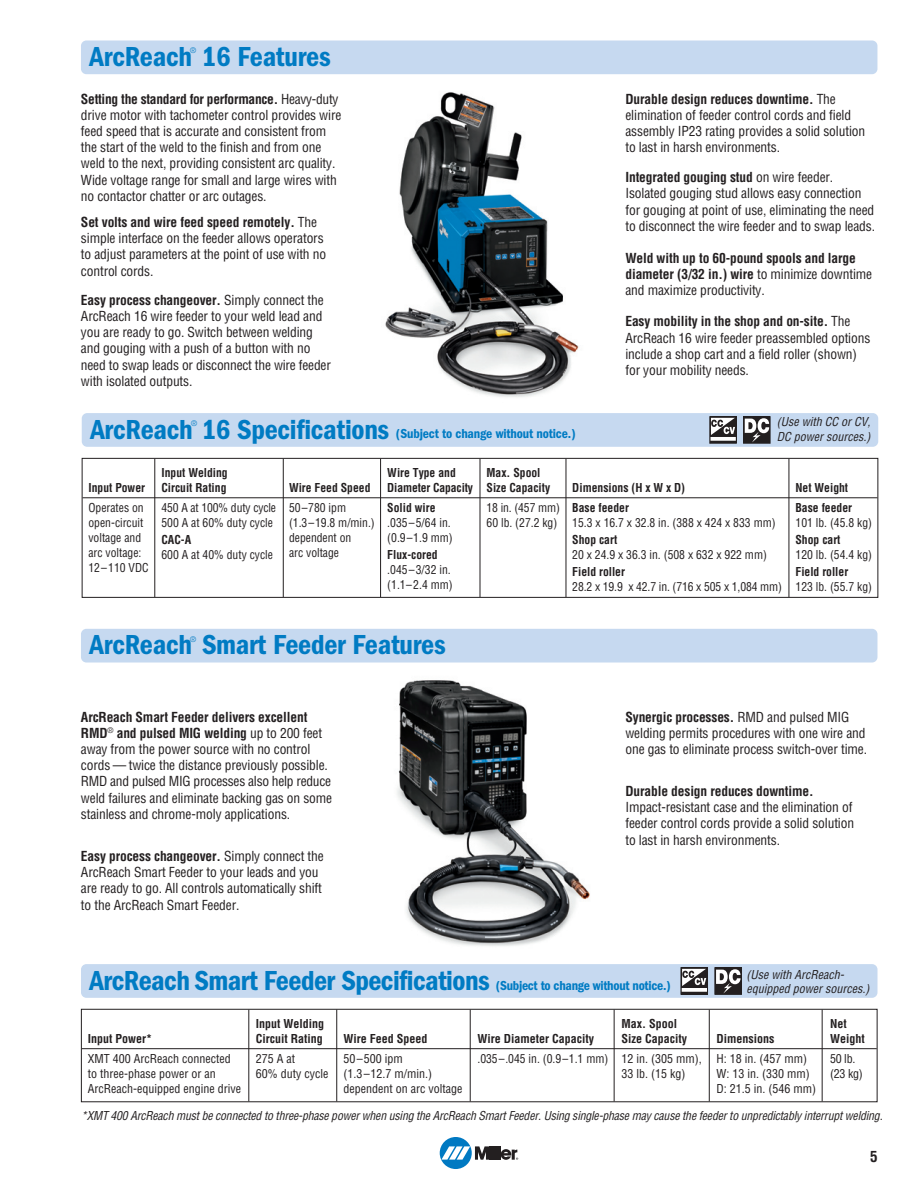
<style>
.page{position:relative;width:918px;height:1188px;background:#fff}
.page>*{position:absolute;margin:0;border:0;box-sizing:border-box;transform-origin:0 0}
.t1{font:28.5px "ITC Franklin Gothic Std Dm Cd";letter-spacing:-.01em;color:#007bc3}
.t2{font:700 condensed 15px "Helvetica";color:#231f20}
.t3{font:condensed 13.5px/16.2px "Helvetica";letter-spacing:-.01em;color:#231f20}
.t4{font:700 condensed 13.5px/16.2px "Helvetica";letter-spacing:-.01em;color:#231f20}
.t5{font:13.5px "ITC Franklin Gothic Std Dm Cd";letter-spacing:-.01em;color:#007bc3}
.t6{font:condensed 12px/15px "Helvetica";color:#231f20}
.t7{font:700 condensed 12px/15px "Helvetica";color:#231f20}
.t8{font:italic condensed 12px/14.4px "Helvetica";color:#231f20}
.t9{font:condensed 7.5px "Helvetica";color:#007bc3}
.s1{font-weight:700}
.s2{font-weight:400}
.s3{font-size:28.5px}
.s4{font-size:13.5px}
</style>
<div class="page">
<img style="left:385px;top:92px;width:194px;height:305px">
<div style="left:440px;top:1137px;width:32px;height:32px;background:#0079c2;border-radius:50%"></div>
<hr style="left:493px;top:1146px;width:4px;height:14px;background:#231f20">
<hr style="left:497px;top:1146px;width:3px;height:14px;background:#231f20">
<svg style="left:442px;top:1146px;width:51px;height:14px"></svg>
<svg style="left:501px;top:1149px;width:17px;height:11px"></svg>
<div style="left:81px;top:40px;width:796px;height:34px;background:#c6d9f0;border-radius:5px"></div>
<img style="left:397px;top:680px;width:193px;height:266px">
<div style="left:81px;top:629px;width:796px;height:34px;background:#c6d9f0;border-radius:5px"></div>
<div style="left:81px;top:964px;width:797px;height:34px;background:#c6d9f0;border-radius:5px"></div>
<div style="left:81px;top:1009px;width:797px;height:93px;border:1px solid #231f20"></div>
<hr style="left:248px;top:1010px;width:1px;height:91px;background:#231f20">
<hr style="left:336px;top:1010px;width:1px;height:91px;background:#231f20">
<hr style="left:470px;top:1010px;width:1px;height:91px;background:#231f20">
<hr style="left:614px;top:1010px;width:1px;height:91px;background:#231f20">
<hr style="left:82px;top:1048px;width:795px;height:1px;background:#231f20">
<hr style="left:709px;top:1010px;width:1px;height:91px;background:#231f20">
<hr style="left:822px;top:1010px;width:1px;height:91px;background:#231f20">
<svg style="left:717px;top:969px;width:23px;height:23px"></svg>
<div style="left:715px;top:967px;width:27px;height:27px;border:1px solid #231f20"></div>
<svg style="left:683px;top:969px;width:23px;height:23px"></svg>
<div style="left:681px;top:967px;width:27px;height:27px;border:1px solid #231f20"></div>
<div style="left:82px;top:413px;width:796px;height:34px;background:#c6d9f0;border-radius:5px"></div>
<svg style="left:745px;top:418px;width:23px;height:23px"></svg>
<div style="left:743px;top:416px;width:27px;height:27px;border:1px solid #231f20"></div>
<svg style="left:712px;top:418px;width:23px;height:23px"></svg>
<div style="left:710px;top:416px;width:27px;height:27px;border:1px solid #231f20"></div>
<div style="left:82px;top:458px;width:796px;height:140px;border:1px solid #231f20"></div>
<hr style="left:154px;top:459px;width:1px;height:138px;background:#231f20">
<hr style="left:283px;top:459px;width:1px;height:138px;background:#231f20">
<hr style="left:380px;top:459px;width:1px;height:138px;background:#231f20">
<hr style="left:480px;top:459px;width:1px;height:138px;background:#231f20">
<hr style="left:82px;top:497px;width:796px;height:1px;background:#231f20">
<hr style="left:566px;top:459px;width:1px;height:138px;background:#231f20">
<hr style="left:789px;top:459px;width:1px;height:138px;background:#231f20">
<p class="t1" style="left:90px;top:47px;width:243px">ArcReach 16 Features</p>
<p class="t9" style="left:190px;top:48px;width:7px">®</p>
<p class="t3" style="left:81px;top:92px;width:262px"><span class="s1">Setting the standard for performance.</span> Heavy-duty drive motor with tachometer control provides wire feed speed that is accurate and consistent from the start of the weld to the finish and from one weld to the next, providing consistent arc quality.<br>Wide voltage range for small and large wires with no contactor chatter or arc outages.</p>
<p class="t3" style="left:81px;top:215px;width:247px"><span class="s1">Set volts and wire feed speed remotely.</span> The simple interface on the feeder allows operators to adjust parameters at the point of use with no control cords.</p>
<p class="t3" style="left:81px;top:293px;width:251px"><span class="s1">Easy process changeover.</span> Simply connect the ArcReach 16 wire feeder to your weld lead and you are ready to go. Switch between welding and gouging with a push of a button with no need to swap leads or disconnect the wire feeder with isolated outputs.</p>
<p class="t3" style="left:625px;top:92px;width:241px"><span class="s1">Durable design reduces downtime.</span> The elimination of feeder control cords and field assembly IP23 rating provides a solid solution to last in harsh environments.</p>
<p class="t3" style="left:625px;top:170px;width:251px"><span class="s1">Integrated gouging stud</span> on wire feeder.<br>Isolated gouging stud allows easy connection for gouging at point of use, eliminating the need to disconnect the wire feeder and to swap leads.</p>
<p class="t4" style="left:625px;top:251px;width:248px">Weld with up to 60-pound spools and large diameter (3/32 in.) wire <span class="s2">to minimize downtime and maximize productivity.</span></p>
<p class="t3" style="left:625px;top:314px;width:246px"><span class="s1">Easy mobility in the shop and on-site.</span> The ArcReach 16 wire feeder preassembled options include a shop cart and a field roller (shown) for your mobility needs.</p>
<p class="t1" style="left:90px;top:420px;width:104px">ArcReach</p>
<p class="t9" style="left:191px;top:420px;width:7px">®</p>
<p class="t5" style="left:202px;top:429px;width:376px"><span class="s3">16 Specifications</span> (Subject to change without notice.)</p>
<p class="t8" style="left:777px;top:416px;width:98px">(Use with CC orCV,<br>DC powersources.)</p>
<p class="t7" style="left:289px;top:482px;width:83px">Wire Feed Speed</p>
<p class="t6" style="left:289px;top:501px;width:87px">50–780 ipm (1.3–19.8 m/min.) dependent on<br>arc voltage</p>
<p class="t7" style="left:487px;top:467px;width:65px">Max. Spool<br>Size Capacity</p>
<p class="t6" style="left:487px;top:501px;width:75px">18 in. (457 mm)<br>60 lb. (27.2 kg)</p>
<p class="t7" style="left:161px;top:467px;width:68px">Input Welding<br>Circuit Rating</p>
<p class="t6" style="left:161px;top:501px;width:116px">450 A at 100% duty cycle<br>500 A at 60% duty cycle</p>
<p class="t6" style="left:161px;top:533px;width:113px"><span class="s1">CAC-A<br></span>600 A at 40% duty cycle</p>
<p class="t7" style="left:387px;top:467px;width:87px">Wire Type and<br>Diameter Capacity</p>
<p class="t6" style="left:387px;top:501px;width:67px"><span class="s1">Solid wire </span>.035–5/64 in. (0.9–1.9 mm)</p>
<p class="t6" style="left:387px;top:548px;width:67px"><span class="s1">Flux-cored </span>.045–3/32 in. (1.1–2.4 mm)</p>
<p class="t7" style="left:572px;top:482px;width:114px">Dimensions (H x W x D)</p>
<p class="t6" style="left:572px;top:501px;width:205px"><span class="s1">Base feeder<br></span>15.3 x 16.7 x 32.8 in. (388 x 424 x 833 mm)</p>
<p class="t6" style="left:572px;top:533px;width:196px"><span class="s1">Shop cart<br></span>20 x 24.9 x 36.3 in. (508 x 632 x 922 mm)</p>
<p class="t6" style="left:572px;top:565px;width:211px"><span class="s1">Field roller<br></span>28.2 x 19.9 x 42.7 in. (716 x 505 x 1,084 mm)</p>
<p class="t7" style="left:88px;top:482px;width:58px">Input Power</p>
<p class="t6" style="left:88px;top:501px;width:62px">Operates on open-circuit voltage and arc voltage:<br>12–110 VDC</p>
<p class="t7" style="left:796px;top:482px;width:54px">Net Weight</p>
<p class="t6" style="left:796px;top:501px;width:78px"><span class="s1">Base feeder<br></span>101 lb. (45.8 kg)</p>
<p class="t6" style="left:796px;top:533px;width:78px"><span class="s1">Shop cart<br></span>120 lb. (54.4 kg)</p>
<p class="t6" style="left:796px;top:565px;width:78px"><span class="s1">Field roller<br></span>123 lb. (55.7 kg)</p>
<p class="t1" style="left:90px;top:635px;width:358px">ArcReach Smart Feeder Features</p>
<p class="t9" style="left:190px;top:636px;width:7px">®</p>
<p class="t3" style="left:81px;top:710px;width:253px"><span class="s1">ArcReach Smart Feeder delivers excellent RMD</span><sup>®</sup> <span class="s1">and pulsed MIG welding</span> up to 200 feet away from the power source with no control cords — twice the distance previously possible.<br>RMD and pulsed MIG processes also help reduce weld failures and eliminate backing gas on some stainless and chrome-moly applications.</p>
<p class="t3" style="left:81px;top:849px;width:244px"><span class="s1">Easy process changeover.</span> Simply connect the ArcReach Smart Feeder to your leads and you are ready to go. All controls automatically shift to the ArcReach Smart Feeder.</p>
<p class="t3" style="left:625px;top:710px;width:243px"><span class="s1">Synergic processes.</span> RMD and pulsed MIG welding permits procedures with one wire and one gas to eliminate process switch-over time.</p>
<p class="t3" style="left:625px;top:784px;width:230px"><span class="s1">Durable design reduces downtime.<br></span>Impact-resistant case and the elimination of feeder control cords provide a solid solution to last in harsh environments.</p>
<p class="t8" style="left:746px;top:968px;width:127px">(Use with ArcReach&shy;equipped powersources.)</p>
<p class="t1" style="left:90px;top:971px;width:583px">ArcReach Smart Feeder Specifications <span class="s4">(Subject to change without notice.)</span></p>
<p class="t7" style="left:344px;top:1033px;width:85px">Wire Feed Speed</p>
<p class="t6" style="left:344px;top:1052px;width:120px">50–500 ipm<br>(1.3–12.7 m/min.) dependent on arc voltage</p>
<p class="t7" style="left:622px;top:1018px;width:67px">Max. Spool<br>Size Capacity</p>
<p class="t6" style="left:622px;top:1052px;width:82px">12 in. (305 mm),<br>33 lb. (15 kg)</p>
<p class="t7" style="left:256px;top:1018px;width:70px">Input Welding<br>Circuit Rating</p>
<p class="t6" style="left:256px;top:1052px;width:74px">275 A at<br>60% duty cycle</p>
<p class="t8" style="left:81px;top:1109px;width:805px">*XMT 400 ArcReach mustbe connected to three-phase powerwhen using the ArcReach SmartFeeder.Using single-phase may cause the feederto unpredictably interruptwelding.</p>
<p class="t7" style="left:830px;top:1018px;width:36px">Net<br>Weight</p>
<p class="t6" style="left:830px;top:1052px;width:34px">50 lb. (23 kg)</p>
<p class="t7" style="left:477px;top:1033px;width:118px">Wire Diameter Capacity</p>
<p class="t6" style="left:477px;top:1052px;width:132px">.035–.045 in. (0.9–1.1 mm)</p>
<p class="t7" style="left:88px;top:1033px;width:66px">Input Power*</p>
<p class="t6" style="left:88px;top:1052px;width:155px">XMT 400 ArcReach connected to three-phase power or an<br>ArcReach-equipped engine drive</p>
<p class="t7" style="left:717px;top:1033px;width:59px">Dimensions</p>
<p class="t6" style="left:717px;top:1052px;width:101px">H: 18 in. (457 mm)<br>W: 13 in. (330 mm)<br>D: 21.5 in. (546 mm)</p>
<p class="t2" style="left:870px;top:1151px;width:9px">5</p>
</div>
